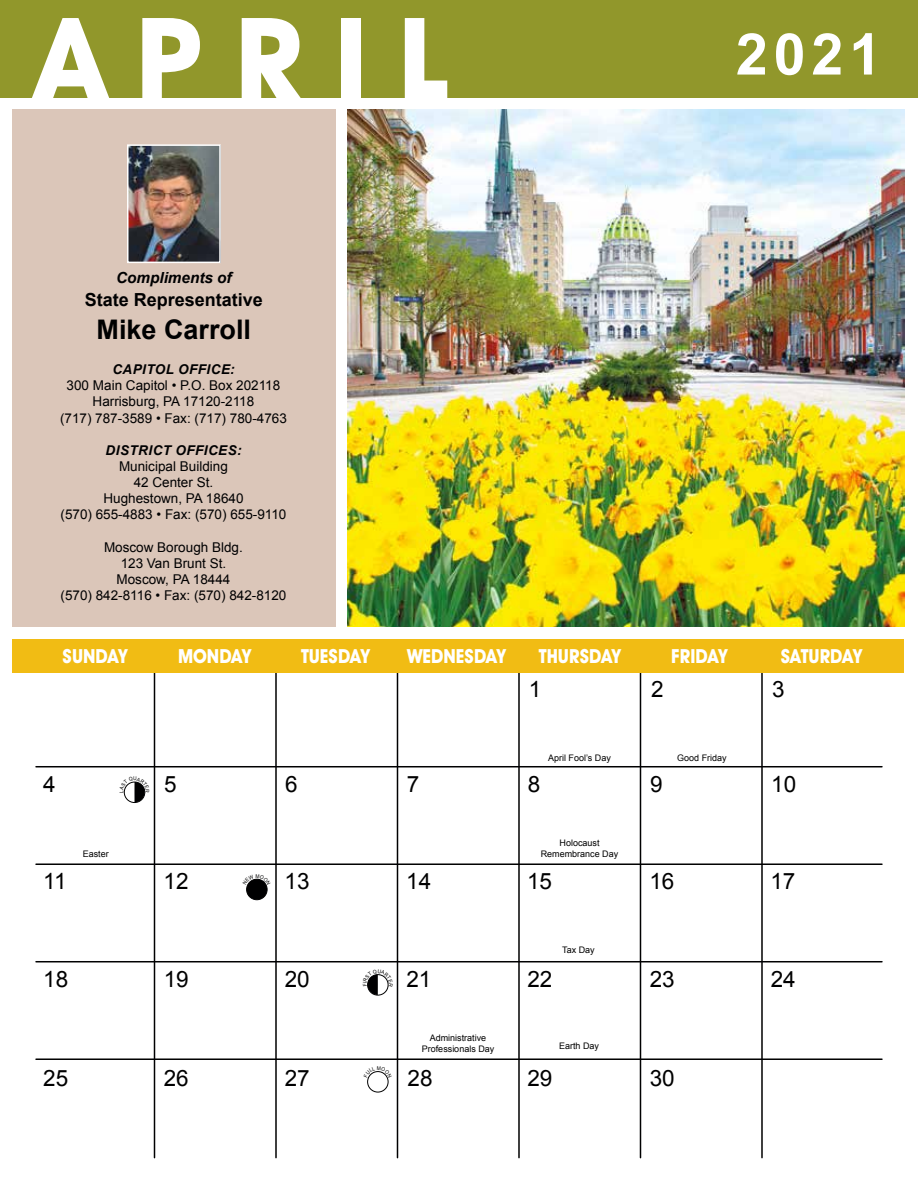
<style>
.page{position:relative;width:918px;height:1188px;background:#fff}
.page>*{position:absolute;margin:0;border:0;box-sizing:border-box;transform-origin:0 0}
.t1{font:112.5px "Avant Guard Bold SWFTE";letter-spacing:.28em;color:#fff}
.t2{font:700 57.6px "Arial";color:#fff}
.t3{font:700 27px "Arial";color:#000001}
.t4{font:22.5px "Arial";color:#000001}
.t5{font:19.5px "Avant Guard Bold SWFTE";color:#fff;scale:.9 1}
.t6{font:700 18px "Arial";color:#000001}
.t7{font:italic 700 15.3px "Arial";color:#000001}
.t8{font:13.5px/16.2px "Arial";color:#000001;text-align:center}
.t9{font:italic 700 13.5px "Arial";letter-spacing:.035em;color:#000001}
.t10{font:9px/10.8px "Arial";color:#000001;text-align:center}
</style>
<div class="page">
<hr style="left:154px;top:670px;width:1px;height:488px;background:#000001">
<hr style="left:275px;top:670px;width:2px;height:488px;background:#000001">
<hr style="left:397px;top:670px;width:1px;height:488px;background:#000001">
<hr style="left:518px;top:670px;width:2px;height:488px;background:#000001">
<hr style="left:640px;top:670px;width:1px;height:488px;background:#000001">
<hr style="left:761px;top:670px;width:2px;height:488px;background:#000001">
<hr style="left:36px;top:766px;width:846px;height:1px;background:#000001">
<hr style="left:36px;top:863px;width:846px;height:2px;background:#000001">
<hr style="left:36px;top:961px;width:846px;height:1px;background:#000001">
<hr style="left:36px;top:1058px;width:846px;height:2px;background:#000001">
<div style="left:367px;top:1071px;width:21px;height:21px;border:1px solid #000001;border-radius:50%"></div>
<div style="left:247px;top:879px;width:20px;height:21px;background:#000001;border-radius:50%"></div>
<div style="left:246px;top:879px;width:21px;height:21px;border:1px solid #000001;border-radius:50%"></div>
<div style="left:124px;top:782px;width:21px;height:21px;border:1px solid #000001;border-radius:50%"></div>
<div style="left:0;top:0;width:918px;height:97px;background:#91972b"></div>
<div style="left:12px;top:110px;width:323px;height:517px;background:#dbc6b9"></div>
<div style="left:12px;top:639px;width:892px;height:34px;background:#f1bc14"></div>
<img style="left:348px;top:110px;width:556px;height:517px">
<img style="left:130px;top:147px;width:88px;height:113px">
<div style="left:127px;top:144px;width:94px;height:119px;border:2px solid #fff"></div>
<svg style="left:368px;top:1071px;width:20px;height:6px"></svg>
<svg style="left:247px;top:878px;width:20px;height:7px"></svg>
<svg style="left:123px;top:781px;width:23px;height:21px"></svg>
<svg style="left:367px;top:974px;width:22px;height:21px"></svg>
<h1 class="t1" style="left:37px;top:-12px;width:413px">APRIL</h1>
<p class="t7" style="left:116px;top:267px;width:117px">Compliments of</p>
<h3 class="t6" style="left:85px;top:287px;width:180px">State Representative</h3>
<h3 class="t3" style="left:97px;top:310px;width:156px">Mike Carroll</h3>
<p class="t9" style="left:112px;top:360px;width:124px">CAPITOL OFFICE:</p>
<p class="t8" style="left:60px;top:377px;width:228px">300 Main Capitol • P.O. Box 202118<br>Harrisburg, PA 17120-2118<br>(717) 787-3589 • Fax: (717) 780-4763</p>
<p class="t9" style="left:106px;top:441px;width:137px">DISTRICT OFFICES:</p>
<p class="t8" style="left:61px;top:458px;width:227px">Municipal Building<br>42 Center St.<br>Hughestown, PA 18640<br>(570) 655-4883 • Fax: (570) 655-9110</p>
<p class="t8" style="left:61px;top:539px;width:227px">Moscow Borough Bldg.<br>123 Van Brunt St.<br>Moscow, PA 18444<br>(570) 842-8116 • Fax: (570) 842-8120</p>
<h2 class="t2" style="left:736px;top:14px;width:147px">2021</h2>
<h3 class="t5" style="left:63px;top:644px;width:74px">SUNDAY</h3>
<h3 class="t5" style="left:178px;top:644px;width:83px">MONDAY</h3>
<h3 class="t5" style="left:301px;top:644px;width:78px">TUESDAY</h3>
<h3 class="t5" style="left:407px;top:644px;width:111px">WEDNESDAY</h3>
<h3 class="t5" style="left:539px;top:644px;width:93px">THURSDAY</h3>
<h3 class="t5" style="left:671px;top:644px;width:64px">FRIDAY</h3>
<h3 class="t5" style="left:781px;top:644px;width:92px">SATURDAY</h3>
<h3 class="t4" style="left:529px;top:673px;width:14px">1</h3>
<h3 class="t4" style="left:651px;top:673px;width:14px">2</h3>
<h3 class="t4" style="left:772px;top:673px;width:14px">3</h3>
<p class="t10" style="left:548px;top:753px;width:64px">April Fool’s Day</p>
<p class="t10" style="left:677px;top:753px;width:51px">Good Friday</p>
<h3 class="t4" style="left:43px;top:769px;width:14px">4</h3>
<h3 class="t4" style="left:164px;top:769px;width:14px">5</h3>
<h3 class="t4" style="left:285px;top:769px;width:14px">6</h3>
<h3 class="t4" style="left:407px;top:769px;width:14px">7</h3>
<h3 class="t4" style="left:528px;top:769px;width:14px">8</h3>
<h3 class="t4" style="left:650px;top:769px;width:14px">9</h3>
<h3 class="t4" style="left:771px;top:769px;width:27px">10</h3>
<p class="t10" style="left:83px;top:848px;width:28px">Easter</p>
<p class="t10" style="left:541px;top:838px;width:79px">Holocaust<br>Remembrance Day</p>
<h3 class="t4" style="left:43px;top:866px;width:25px">11</h3>
<h3 class="t4" style="left:164px;top:866px;width:27px">12</h3>
<h3 class="t4" style="left:284px;top:866px;width:27px">13</h3>
<h3 class="t4" style="left:406px;top:866px;width:27px">14</h3>
<h3 class="t4" style="left:527px;top:866px;width:27px">15</h3>
<h3 class="t4" style="left:649px;top:866px;width:27px">16</h3>
<h3 class="t4" style="left:770px;top:866px;width:27px">17</h3>
<p class="t10" style="left:562px;top:944px;width:34px">Tax Day</p>
<h3 class="t4" style="left:43px;top:964px;width:27px">18</h3>
<h3 class="t4" style="left:164px;top:964px;width:27px">19</h3>
<h3 class="t4" style="left:285px;top:964px;width:27px">20</h3>
<h3 class="t4" style="left:406px;top:964px;width:27px">21</h3>
<h3 class="t4" style="left:527px;top:964px;width:27px">22</h3>
<h3 class="t4" style="left:650px;top:964px;width:27px">23</h3>
<h3 class="t4" style="left:771px;top:964px;width:27px">24</h3>
<p class="t10" style="left:422px;top:1033px;width:74px">Administrative<br>Professionals Day</p>
<p class="t10" style="left:559px;top:1040px;width:42px">Earth Day</p>
<h3 class="t4" style="left:43px;top:1063px;width:27px">25</h3>
<h3 class="t4" style="left:164px;top:1063px;width:27px">26</h3>
<h3 class="t4" style="left:285px;top:1063px;width:27px">27</h3>
<h3 class="t4" style="left:408px;top:1063px;width:27px">28</h3>
<h3 class="t4" style="left:527px;top:1063px;width:27px">29</h3>
<h3 class="t4" style="left:650px;top:1063px;width:27px">30</h3>
</div>
